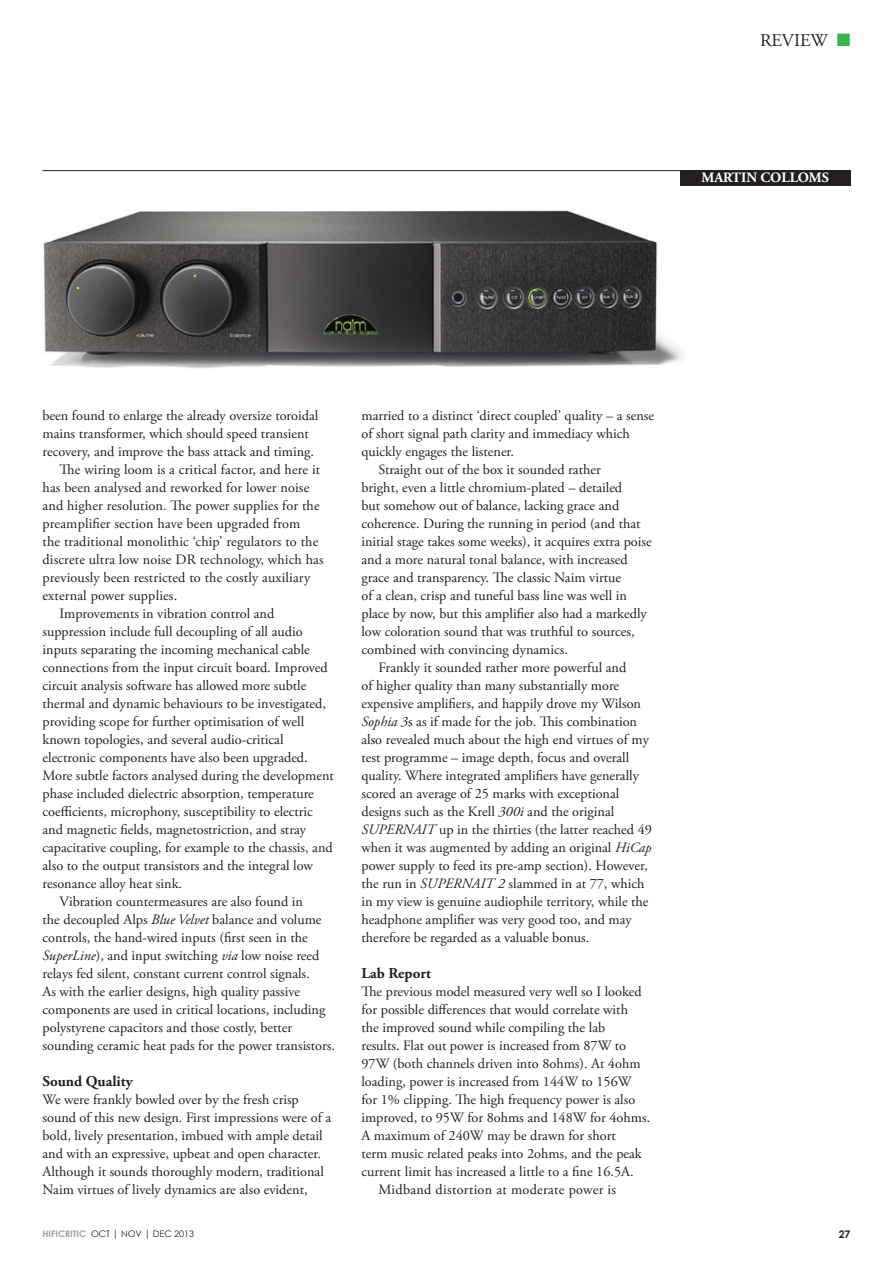
<style>
.page{position:relative;width:893px;height:1263px;background:#fff}
.page>*{position:absolute;margin:0;border:0;box-sizing:border-box;transform-origin:0 0}
.t1{font:18px "Adobe Garamond Pro";color:#231f20}
.t2{font:700 15px "Adobe Garamond Pro";color:#231f20}
.t3{font:14.25px/18px "Adobe Garamond Pro";color:#231f20}
.t4{font:14.25px "Adobe Garamond Pro";letter-spacing:.02em;color:#231f20}
.t5{font:700 14.25px "Adobe Garamond Pro";color:#fff}
.t6{font:700 10.5px "Century Gothic";color:#231f20}
.t7{font:9px "Century Gothic";color:#231f20}
.s1{color:#3ab54a}
.s2{font-style:italic}
.s3{font-weight:700;color:#9a9fa3}
</style>
<div class="page">
<hr style="left:43px;top:170px;width:807px;height:1px;background:#231f20">
<div style="left:680px;top:170px;width:170px;height:15px;background:#231f20"></div>
<img style="left:43px;top:210px;width:642px;height:159px">
<p class="t1" style="left:760px;top:30px;width:92px">REVIEW <span class="s1">■</span></p>
<p class="t5" style="left:701px;top:170px;width:129px">MARTIN COLLOMS</p>
<p class="t3" style="left:43px;top:407px;width:277px">been found to enlarge the already oversize toroidal</p>
<p class="t3" style="left:43px;top:425px;width:268px">mains transformer, which should speed transient</p>
<p class="t3" style="left:43px;top:443px;width:273px">recovery, and improve the bass attack and timing.</p>
<p class="t3" style="left:60px;top:461px;width:262px">The wiring loom is a critical factor, and here it</p>
<p class="t3" style="left:43px;top:479px;width:268px">has been analysed and reworked for lower noise</p>
<p class="t3" style="left:43px;top:497px;width:279px">and higher resolution. The power supplies for the</p>
<p class="t3" style="left:43px;top:515px;width:259px">preamplifier section have been upgraded from</p>
<p class="t3" style="left:43px;top:533px;width:277px">the traditional monolithic ‘chip’ regulators to the</p>
<p class="t3" style="left:43px;top:551px;width:283px">discrete ultra low noise DR technology, which has</p>
<p class="t3" style="left:43px;top:569px;width:269px">previously been restricted to the costly auxiliary</p>
<p class="t3" style="left:43px;top:587px;width:136px">external power supplies.</p>
<p class="t3" style="left:60px;top:605px;width:216px">Improvements in vibration control and</p>
<p class="t3" style="left:43px;top:623px;width:262px">suppression include full decoupling of all audio</p>
<p class="t3" style="left:43px;top:641px;width:269px">inputs separating the incoming mechanical cable</p>
<p class="t3" style="left:43px;top:659px;width:287px">connections from the input circuit board. Improved</p>
<p class="t3" style="left:43px;top:677px;width:265px">circuit analysis software has allowed more subtle</p>
<p class="t3" style="left:43px;top:695px;width:285px">thermal and dynamic behaviours to be investigated,</p>
<p class="t3" style="left:43px;top:713px;width:263px">providing scope for further optimisation of well</p>
<p class="t3" style="left:43px;top:731px;width:242px">known topologies, and several audio-critical</p>
<p class="t3" style="left:43px;top:749px;width:267px">electronic components have also been upgraded.</p>
<p class="t3" style="left:43px;top:767px;width:293px">More subtle factors analysed during the development</p>
<p class="t3" style="left:43px;top:785px;width:273px">phase included dielectric absorption, temperature</p>
<p class="t3" style="left:43px;top:803px;width:272px">coefficients, microphony, susceptibility to electric</p>
<p class="t3" style="left:43px;top:821px;width:265px">and magnetic fields, magnetostriction, and stray</p>
<p class="t3" style="left:43px;top:839px;width:292px">capacitative coupling, for example to the chassis, and</p>
<p class="t3" style="left:43px;top:857px;width:272px">also to the output transistors and the integral low</p>
<p class="t3" style="left:43px;top:875px;width:141px">resonance alloy heat sink.</p>
<p class="t3" style="left:60px;top:893px;width:245px">Vibration countermeasures are also found in</p>
<p class="t3" style="left:43px;top:911px;width:281px">the decoupled Alps <span class="s2">Blue Velvet</span> balance and volume</p>
<p class="t3" style="left:43px;top:929px;width:267px">controls, the hand-wired inputs (first seen in the</p>
<p class="t3" style="left:43px;top:947px;width:278px"><span class="s2">SuperLine</span>), and input switching <span class="s2">via</span> low noise reed</p>
<p class="t3" style="left:43px;top:965px;width:269px">relays fed silent, constant current control signals.</p>
<p class="t3" style="left:43px;top:983px;width:259px">As with the earlier designs, high quality passive</p>
<p class="t3" style="left:43px;top:1001px;width:284px">components are used in critical locations, including</p>
<p class="t3" style="left:43px;top:1019px;width:251px">polystyrene capacitors and those costly, better</p>
<p class="t3" style="left:43px;top:1037px;width:294px">sounding ceramic heat pads for the power transistors.</p>
<p class="t2" style="left:43px;top:1072px;width:92px">Sound Quality</p>
<p class="t3" style="left:43px;top:1091px;width:290px">We were frankly bowled over by the fresh crisp sound of this new design. First impressions were of a bold, lively presentation, imbued with ample detail and with an expressive, upbeat and open character.<br>Although it sounds thoroughly modern, traditional Naim virtues of lively dynamics are also evident,</p>
<p class="t3" style="left:361px;top:407px;width:294px">married to a distinct ‘direct coupled’ quality – a sense</p>
<p class="t3" style="left:361px;top:425px;width:270px">of short signal path clarity and immediacy which</p>
<p class="t3" style="left:361px;top:443px;width:154px">quickly engages the listener.</p>
<p class="t3" style="left:378px;top:461px;width:224px">Straight out of the box it sounded rather</p>
<p class="t3" style="left:361px;top:479px;width:262px">bright, even a little chromium-plated – detailed</p>
<p class="t3" style="left:361px;top:497px;width:259px">but somehow out of balance, lacking grace and</p>
<p class="t3" style="left:361px;top:515px;width:281px">coherence. During the running in period (and that</p>
<p class="t3" style="left:361px;top:533px;width:292px">initial stage takes some weeks), it acquires extra poise</p>
<p class="t3" style="left:361px;top:551px;width:268px">and a more natural tonal balance, with increased</p>
<p class="t3" style="left:361px;top:569px;width:261px">grace and transparency. The classic Naim virtue</p>
<p class="t3" style="left:361px;top:587px;width:267px">of a clean, crisp and tuneful bass line was well in</p>
<p class="t3" style="left:361px;top:605px;width:287px">place by now, but this amplifier also had a markedly</p>
<p class="t3" style="left:361px;top:623px;width:275px">low coloration sound that was truthful to sources,</p>
<p class="t3" style="left:361px;top:641px;width:208px">combined with convincing dynamics.</p>
<p class="t3" style="left:378px;top:659px;width:249px">Frankly it sounded rather more powerful and</p>
<p class="t3" style="left:361px;top:677px;width:259px">of higher quality than many substantially more</p>
<p class="t3" style="left:361px;top:695px;width:281px">expensive amplifiers, and happily drove my Wilson</p>
<p class="t3" style="left:361px;top:713px;width:277px"><span class="s2">Sophia 3</span>s as if made for the job. This combination</p>
<p class="t3" style="left:361px;top:731px;width:289px">also revealed much about the high end virtues of my</p>
<p class="t3" style="left:361px;top:749px;width:269px">test programme – image depth, focus and overall</p>
<p class="t3" style="left:361px;top:767px;width:279px">quality. Where integrated amplifiers have generally</p>
<p class="t3" style="left:361px;top:785px;width:259px">scored an average of 25 marks with exceptional</p>
<p class="t3" style="left:361px;top:803px;width:254px">designs such as the Krell <span class="s2">300i</span> and the original</p>
<p class="t3" style="left:361px;top:821px;width:292px"><span class="s2">SUPERNAIT</span> up in the thirties (the latter reached 49</p>
<p class="t3" style="left:361px;top:839px;width:292px">when it was augmented by adding an original <span class="s2">HiCap</span></p>
<p class="t3" style="left:361px;top:857px;width:288px">power supply to feed its pre-amp section). However,</p>
<p class="t3" style="left:361px;top:875px;width:285px">the run in <span class="s2">SUPERNAIT 2</span> slammed in at 77, which</p>
<p class="t3" style="left:361px;top:893px;width:289px">in my view is genuine audiophile territory, while the</p>
<p class="t3" style="left:361px;top:911px;width:272px">headphone amplifier was very good too, and may</p>
<p class="t3" style="left:361px;top:929px;width:229px">therefore be regarded as a valuable bonus.</p>
<p class="t2" style="left:361px;top:964px;width:71px">Lab Report</p>
<p class="t3" style="left:361px;top:983px;width:282px">The previous model measured very well so I looked</p>
<p class="t3" style="left:361px;top:1001px;width:268px">for possible differences that would correlate with</p>
<p class="t3" style="left:361px;top:1019px;width:245px">the improved sound while compiling the lab</p>
<p class="t3" style="left:361px;top:1037px;width:266px">results. Flat out power is increased from 87W to</p>
<p class="t3" style="left:361px;top:1055px;width:281px">97W (both channels driven into 8ohms). At 4ohm</p>
<p class="t3" style="left:361px;top:1073px;width:272px">loading, power is increased from 144W to 156W</p>
<p class="t3" style="left:361px;top:1091px;width:275px">for 1% clipping. The high frequency power is also</p>
<p class="t3" style="left:361px;top:1109px;width:290px">improved, to 95W for 8ohms and 148W for 4ohms.</p>
<p class="t3" style="left:361px;top:1127px;width:256px">A maximum of 240W may be drawn for short</p>
<p class="t3" style="left:361px;top:1145px;width:282px">term music related peaks into 2ohms, and the peak</p>
<p class="t3" style="left:361px;top:1163px;width:274px">current limit has increased a little to a fine 16.5A.</p>
<p class="t4" style="left:378px;top:1181px;width:239px">Midband distortion at moderate power is</p>
<p class="t7" style="left:43px;top:1228px;width:153px"><span class="s3">HIFICRITIC</span> OCT | NOV | DEC 2013</p>
<p class="t6" style="left:839px;top:1228px;width:13px">27</p>
</div>
